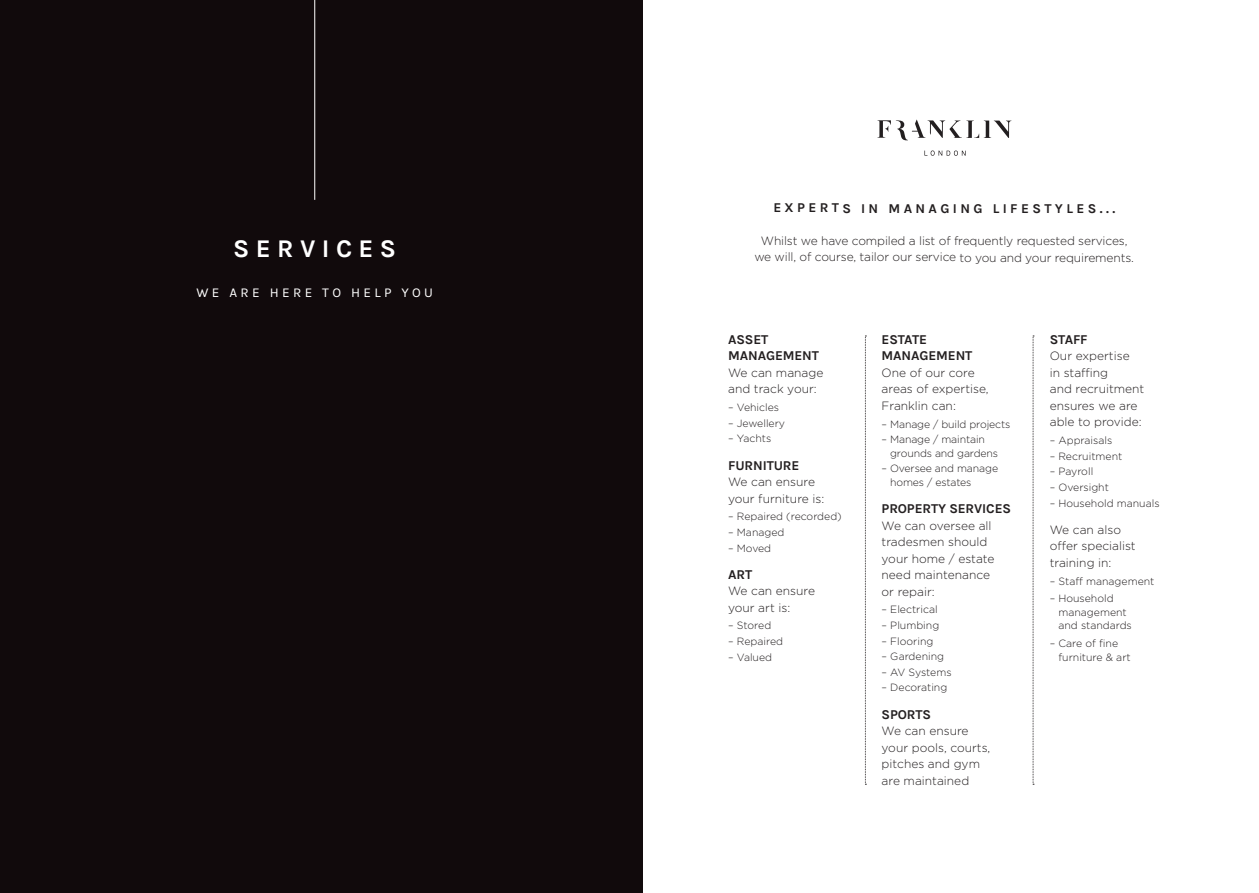
<style>
.page{position:relative;width:1259px;height:893px;background:#fff}
.page>*{position:absolute;margin:0;border:0;box-sizing:border-box;transform-origin:0 0}
.t1{font:700 25.5px "Karla";letter-spacing:.25em;color:#fff}
.t2{font:700 13.5px/16.5px "Karla";letter-spacing:-.01em;color:#231f20}
.t3{font:700 13.5px "Karla";letter-spacing:.245em;color:#231f20}
.t4{font:13.5px "Karla";letter-spacing:.25em;color:#fff}
.t5{font:300 12px/16.5px "Gotham";color:#231f20}
.t6{font:300 10.5px/13.5px "Gotham";color:#231f20}
</style>
<div class="page">
<div style="left:0;top:0;width:642px;height:893px;background:#110a0c"></div>
<hr style="left:314px;top:0;width:1px;height:200px;background:#fff">
<svg style="left:924px;top:150px;width:41px;height:6px"></svg>
<svg style="left:877px;top:120px;width:134px;height:20px"></svg>
<svg style="left:865px;top:336px;width:1px;height:449px"></svg>
<svg style="left:1032px;top:336px;width:2px;height:449px"></svg>
<h1 class="t1" style="left:233px;top:234px;width:164px">SERVICES</h1>
<p class="t4" style="left:196px;top:285px;width:238px">WE ARE HERE TO HELP YOU</p>
<p class="t3" style="left:773px;top:200px;width:343px">EXPERTS IN MANAGING LIFESTYLES...</p>
<p class="t5" style="left:754px;top:232px;width:381px;text-align:center">Whilst we have compiled a list of frequently requested services, we will, of course, tailor our service to you and your requirements.</p>
<p class="t2" style="left:728px;top:331px;width:92px">ASSET<br>MANAGEMENT</p>
<p class="t5" style="left:728px;top:364px;width:97px">We can manage and track your:</p>
<p class="t6" style="left:728px;top:401px;width:52px">– Vehicles</p>
<p class="t6" style="left:728px;top:416px;width:58px">– Jewellery</p>
<p class="t6" style="left:728px;top:432px;width:45px">– Yachts</p>
<p class="t2" style="left:728px;top:457px;width:73px">FURNITURE</p>
<p class="t5" style="left:728px;top:473px;width:98px">We can ensure your furniture is:</p>
<p class="t6" style="left:728px;top:510px;width:115px">– Repaired (recorded)</p>
<p class="t6" style="left:728px;top:525px;width:58px">– Managed</p>
<p class="t6" style="left:728px;top:541px;width:45px">– Moved</p>
<p class="t2" style="left:728px;top:566px;width:26px">ART</p>
<p class="t5" style="left:728px;top:582px;width:88px">We can ensure your art is:</p>
<p class="t6" style="left:728px;top:619px;width:45px">– Stored</p>
<p class="t6" style="left:728px;top:634px;width:56px">– Repaired</p>
<p class="t6" style="left:728px;top:650px;width:45px">– Valued</p>
<p class="t2" style="left:881px;top:331px;width:92px">ESTATE<br>MANAGEMENT</p>
<p class="t5" style="left:881px;top:364px;width:109px">One of our core areas of expertise,<br>Franklin can:</p>
<p class="t6" style="left:881px;top:417px;width:130px">– Manage / build projects</p>
<p class="t6" style="left:890px;top:433px;width:110px;text-indent:-8px">– Manage / maintain grounds and gardens</p>
<p class="t6" style="left:890px;top:462px;width:109px;text-indent:-8px">– Oversee and manage homes / estates</p>
<p class="t2" style="left:881px;top:500px;width:131px">PROPERTY SERVICES</p>
<p class="t5" style="left:881px;top:517px;width:114px">We can oversee all tradesmen should your home / estate need maintenance or repair:</p>
<p class="t6" style="left:881px;top:603px;width:58px">– Electrical</p>
<p class="t6" style="left:881px;top:618px;width:59px">– Plumbing</p>
<p class="t6" style="left:881px;top:634px;width:53px">– Flooring</p>
<p class="t6" style="left:881px;top:650px;width:64px">– Gardening</p>
<p class="t6" style="left:881px;top:665px;width:71px">– AV Systems</p>
<p class="t6" style="left:881px;top:681px;width:67px">– Decorating</p>
<p class="t2" style="left:881px;top:706px;width:51px">SPORTS</p>
<p class="t5" style="left:881px;top:722px;width:110px">We can ensure your pools, courts, pitches and gym are maintained</p>
<p class="t2" style="left:1049px;top:331px;width:39px">STAFF</p>
<p class="t5" style="left:1049px;top:348px;width:96px">Our expertise<br>in staffing<br>and recruitment ensures we are able to provide:</p>
<p class="t6" style="left:1049px;top:434px;width:64px">– Appraisals</p>
<p class="t6" style="left:1049px;top:449px;width:74px">– Recruitment</p>
<p class="t6" style="left:1049px;top:465px;width:45px">– Payroll</p>
<p class="t6" style="left:1049px;top:480px;width:61px">– Oversight</p>
<p class="t6" style="left:1049px;top:496px;width:111px">– Household manuals</p>
<p class="t5" style="left:1049px;top:521px;width:87px">We can also offer specialist training in:</p>
<p class="t6" style="left:1049px;top:574px;width:106px">– Staff management</p>
<p class="t6" style="left:1058px;top:592px;width:75px;text-indent:-9px">– Household management and standards</p>
<p class="t6" style="left:1058px;top:636px;width:74px;text-indent:-9px">– Care of fine furniture &amp; art</p>
</div>
